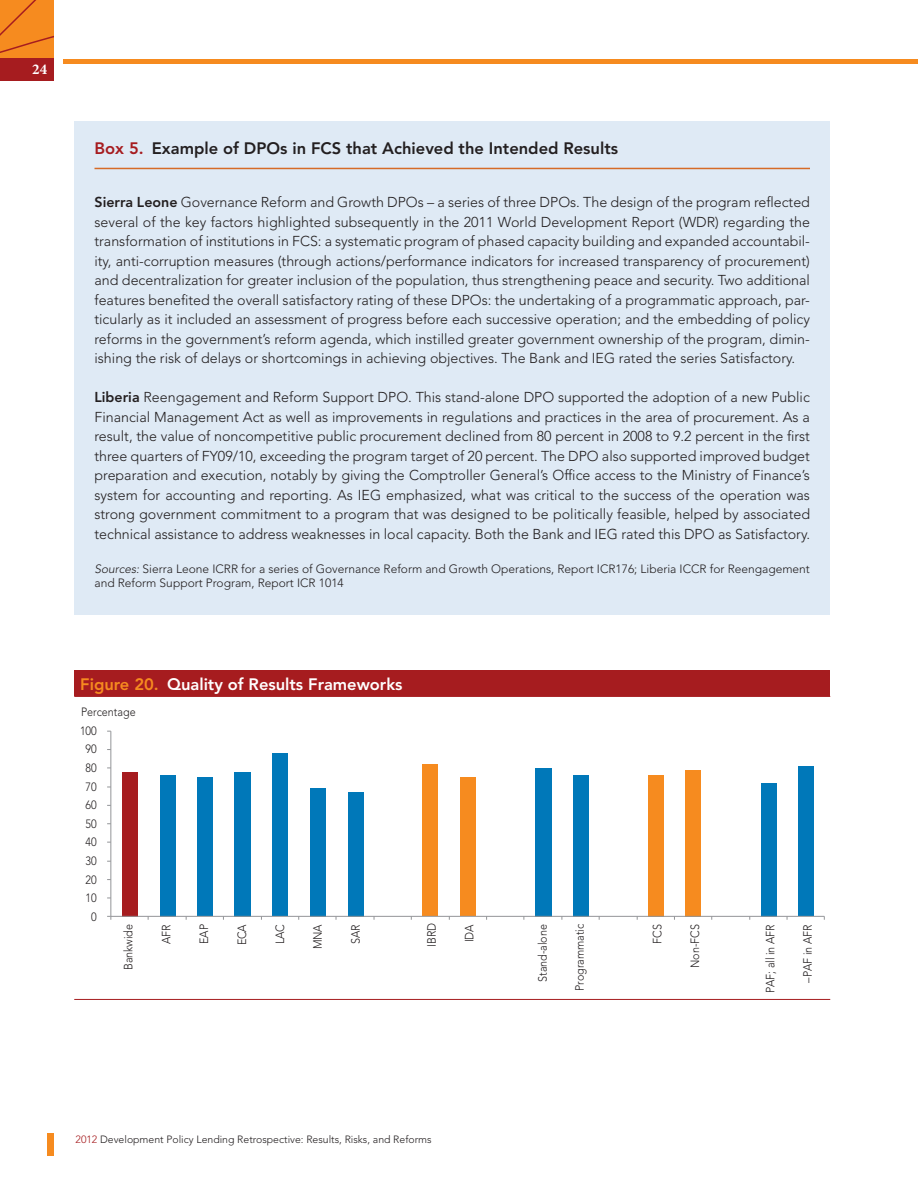
<style>
.page{position:relative;width:918px;height:1188px;background:#fff}
.page>*{position:absolute;margin:0;border:0;box-sizing:border-box;transform-origin:0 0}
.t1{font:800 16.5px "Avenir LT Std";color:#231f20}
.t2{font:800 16.5px "Avenir LT Std";color:#fff}
.t3{font:700 15px "Minion Pro";color:#fff}
.t4{font:300 14.25px/19.5px "Avenir LT Std";color:#231f20;text-align:justify}
.t5{font:300 12px/14.4px "Avenir LT Std";color:#231f20}
.t6{font:300 12px "Avenir LT Std";color:#231f20;scale:.9 1}
.t7{font:300 10.5px "Avenir LT Std";color:#231f20}
.s1{color:#a61c1f}
.s2{font-weight:800}
.s3{font-style:italic}
.s4{color:#f68b1f}
</style>
<div class="page">
<svg style="left:0;top:0;width:54px;height:58px;background:#f1851f"></svg>
<div style="left:0;top:58px;width:54px;height:23px;background:#a61c1f"></div>
<hr style="left:63px;top:60px;width:855px;height:4px;background:#f68b1f">
<div style="left:47px;top:1134px;width:7px;height:22px;background:#f68b1f"></div>
<div style="left:74px;top:122px;width:756px;height:493px;background:#dfeaf5"></div>
<hr style="left:94px;top:168px;width:716px;height:1px;background:#d66b27">
<div style="left:74px;top:670px;width:756px;height:26px;background:#a61c1f"></div>
<hr style="left:74px;top:999px;width:756px;height:1px;background:#a61c1f">
<hr style="left:74px;top:696px;width:756px;height:1px;background:#a61c1f">
<div style="left:122px;top:772px;width:16px;height:144px;background:#a61c1f"></div>
<div style="left:160px;top:775px;width:16px;height:141px;background:#0078b9"></div>
<div style="left:197px;top:777px;width:16px;height:139px;background:#0078b9"></div>
<div style="left:235px;top:772px;width:16px;height:144px;background:#0078b9"></div>
<div style="left:273px;top:754px;width:15px;height:162px;background:#0078b9"></div>
<div style="left:310px;top:788px;width:16px;height:128px;background:#0078b9"></div>
<div style="left:348px;top:792px;width:16px;height:124px;background:#0078b9"></div>
<div style="left:422px;top:764px;width:16px;height:152px;background:#f68b1f"></div>
<div style="left:461px;top:777px;width:15px;height:139px;background:#f68b1f"></div>
<div style="left:535px;top:768px;width:16px;height:148px;background:#0078b9"></div>
<div style="left:573px;top:775px;width:16px;height:141px;background:#0078b9"></div>
<div style="left:648px;top:775px;width:16px;height:141px;background:#f68b1f"></div>
<div style="left:686px;top:770px;width:15px;height:146px;background:#f68b1f"></div>
<div style="left:761px;top:783px;width:16px;height:133px;background:#0078b9"></div>
<div style="left:798px;top:767px;width:16px;height:149px;background:#0078b9"></div>
<hr style="left:110px;top:731px;width:1px;height:185px;background:#939598">
<hr style="left:111px;top:916px;width:713px;height:1px;background:#939598">
<p class="t3" style="left:32px;top:58px;width:16px">24</p>
<p class="t1" style="left:94px;top:139px;width:525px"><span class="s1">Box 5.</span> Example of DPOs in FCS that Achieved the Intended Results</p>
<p class="t4" style="left:94px;top:193px;width:717px"><span class="s2">Sierra Leone</span> Governance Reform and Growth DPOs – a series of three DPOs. The design of the program reflected several of the key factors highlighted subsequently in the 2011 World Development Report (WDR) regarding the transformation of institutions in FCS: a systematic program of phased capacity building and expanded accountabil&shy;ity, anti-corruption measures (through actions/performance indicators for increased transparency of procurement) and decentralization for greater inclusion of the population, thus strengthening peace and security. Two additional features benefited the overall satisfactory rating of these DPOs: the undertaking of a programmatic approach, par&shy;ticularly as it included an assessment of progress before each successive operation; and the embedding of policy reforms in the government’s reform agenda, which instilled greater government ownership of the program, dimin&shy;ishing the risk of delays or shortcomings in achieving objectives. The Bank and IEG rated the series Satisfactory.</p>
<p class="t4" style="left:94px;top:388px;width:717px"><span class="s2">Liberia</span> Reengagement and Reform Support DPO. This stand-alone DPO supported the adoption of a new Public Financial Management Act as well as improvements in regulations and practices in the area of procurement. As a result, the value of noncompetitive public procurement declined from 80 percent in 2008 to 9.2 percent in the first three quarters of FY09/10, exceeding the program target of 20 percent. The DPO also supported improved budget preparation and execution, notably by giving the Comptroller General’s Office access to the Ministry of Finance’s system for accounting and reporting. As IEG emphasized, what was critical to the success of the operation was strong government commitment to a program that was designed to be politically feasible, helped by associated technical assistance to address weaknesses in local capacity. Both the Bank and IEG rated this DPO as Satisfactory.</p>
<p class="t5" style="left:94px;top:562px;width:717px"><span class="s3">Sources:</span> Sierra Leone ICRR for a series of Governance Reform and Growth Operations, Report ICR176; Liberia ICCR for Reengagement and Reform Support Program, Report ICR 1014</p>
<p class="t2" style="left:80px;top:674px;width:324px"><span class="s4">Figure 20.</span> Quality of Results Frameworks</p>
<p class="t6" style="left:81px;top:705px;width:62px">Percentage</p>
<p class="t6" style="left:80px;top:724px;width:20px">100</p>
<p class="t6" style="left:86px;top:742px;width:14px">90</p>
<p class="t6" style="left:86px;top:761px;width:14px">80</p>
<p class="t6" style="left:86px;top:779px;width:14px">70</p>
<p class="t6" style="left:86px;top:798px;width:14px">60</p>
<p class="t6" style="left:86px;top:817px;width:14px">50</p>
<p class="t6" style="left:86px;top:835px;width:14px">40</p>
<p class="t6" style="left:86px;top:854px;width:14px">30</p>
<p class="t6" style="left:86px;top:872px;width:14px">20</p>
<p class="t6" style="left:86px;top:891px;width:14px">10</p>
<p class="t6" style="left:91px;top:909px;width:8px">0</p>
<p class="t6" style="left:121px;top:970px;width:53px;rotate:-90deg">Bankwide</p>
<p class="t6" style="left:159px;top:944px;width:23px;rotate:-90deg">AFR</p>
<p class="t6" style="left:197px;top:944px;width:24px;rotate:-90deg">EAP</p>
<p class="t6" style="left:235px;top:945px;width:25px;rotate:-90deg">ECA</p>
<p class="t6" style="left:273px;top:944px;width:24px;rotate:-90deg">LAC</p>
<p class="t6" style="left:311px;top:949px;width:30px;rotate:-90deg">MNA</p>
<p class="t6" style="left:349px;top:944px;width:23px;rotate:-90deg">SAR</p>
<p class="t6" style="left:425px;top:947px;width:28px;rotate:-90deg">IBRD</p>
<p class="t6" style="left:462px;top:942px;width:22px;rotate:-90deg">IDA</p>
<p class="t6" style="left:536px;top:982px;width:65px;rotate:-90deg">Stand-alone</p>
<p class="t6" style="left:573px;top:991px;width:76px;rotate:-90deg">Programmatic</p>
<p class="t6" style="left:650px;top:944px;width:23px;rotate:-90deg">FCS</p>
<p class="t6" style="left:688px;top:968px;width:50px;rotate:-90deg">Non-FCS</p>
<p class="t6" style="left:763px;top:993px;width:78px;rotate:-90deg">PAF; all in AFR</p>
<p class="t6" style="left:801px;top:983px;width:66px;rotate:-90deg">–PAF in AFR</p>
<p class="t7" style="left:76px;top:1133px;width:358px"><span class="s1">2012</span> Development Policy Lending Retrospective: Results, Risks, and Reforms</p>
</div>
